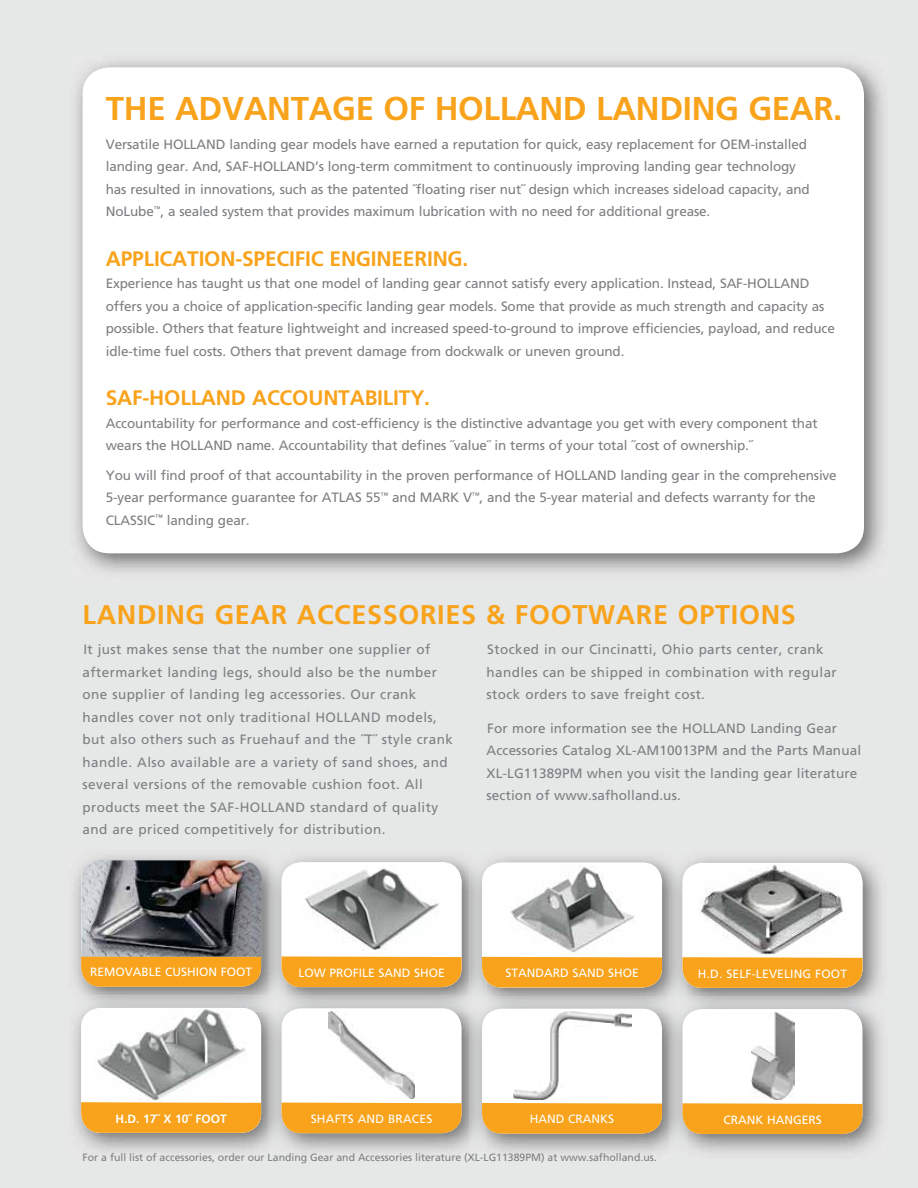
<style>
.page{position:relative;width:918px;height:1188px;background:#fff}
.page>*{position:absolute;margin:0;border:0;box-sizing:border-box;transform-origin:0 0}
.t1{font:700 33px "Frutiger";letter-spacing:-.01em;color:#f8a31b}
.t2{font:700 27px "Frutiger";letter-spacing:.025em;color:#f8a31b}
.t3{font:700 21px "Frutiger";letter-spacing:-.01em;color:#f8a31b}
.t4{font:13.5px/22.5px "Frutiger";letter-spacing:-.01em;color:#7c7e81}
.t5{font:13.5px/22.5px "Frutiger";letter-spacing:.03em;color:#7c7e81}
.t6{font:13.5px/22.5px "Frutiger";letter-spacing:.01em;color:#7c7e81}
.t7{font:12px "Frutiger";color:#fff}
.t8{font:700 12px "Frutiger";color:#fff}
.t9{font:10.5px "Frutiger";color:#7c7e81}
</style>
<div class="page">
<div style="left:1px;top:0;width:917px;height:1188px;background:#e6e7e7"></div>
<img style="left:76px;top:61px;width:807px;height:511px">
<div style="left:83px;top:67px;width:781px;height:486px;background:#fff;border-radius:27px"></div>
<img style="left:74px;top:856px;width:195px;height:139px">
<div style="left:81px;top:957px;width:180px;height:30px;background:#f8a31b"></div>
<img style="left:81px;top:860px;width:180px;height:97px">
<img style="left:74px;top:995px;width:195px;height:156px">
<div style="left:81px;top:1008px;width:180px;height:125px;background:#fff;border-radius:20px"></div>
<svg style="left:81px;top:1102px;width:180px;height:31px;background:#f5a523"></svg>
<img style="left:95px;top:1007px;width:153px;height:94px">
<img style="left:95px;top:1102px;width:69px;height:1px">
<img style="left:269px;top:857px;width:612px;height:139px">
<div style="left:282px;top:862px;width:180px;height:125px;background:#fff;border-radius:20px"></div>
<div style="left:282px;top:956px;width:180px;height:31px;background:#f8a31b"></div>
<img style="left:305px;top:868px;width:134px;height:83px">
<img style="left:269px;top:1012px;width:401px;height:140px">
<img style="left:287px;top:996px;width:182px;height:16px">
<div style="left:282px;top:1008px;width:180px;height:125px;background:#fff;border-radius:20px"></div>
<div style="left:282px;top:1103px;width:180px;height:30px;background:#f8a31b"></div>
<img style="left:329px;top:1012px;width:86px;height:86px">
<img style="left:469px;top:857px;width:18px;height:295px">
<div style="left:482px;top:863px;width:180px;height:124px;background:#fff;border-radius:20px"></div>
<div style="left:482px;top:957px;width:180px;height:30px;background:#f8a31b"></div>
<img style="left:511px;top:867px;width:123px;height:86px">
<img style="left:469px;top:996px;width:200px;height:16px">
<div style="left:482px;top:1009px;width:180px;height:125px;background:#fff;border-radius:20px"></div>
<svg style="left:482px;top:1103px;width:180px;height:31px;background:#f5a423"></svg>
<img style="left:514px;top:1011px;width:117px;height:89px">
<img style="left:670px;top:857px;width:17px;height:139px">
<div style="left:683px;top:863px;width:180px;height:125px;background:#fff;border-radius:20px"></div>
<svg style="left:683px;top:957px;width:180px;height:31px;background:#f5a524"></svg>
<img style="left:699px;top:865px;width:144px;height:91px">
<img style="left:670px;top:1013px;width:211px;height:139px">
<img style="left:687px;top:996px;width:183px;height:17px">
<div style="left:683px;top:1009px;width:180px;height:125px;background:#fff;border-radius:20px"></div>
<div style="left:683px;top:1103px;width:180px;height:31px;background:#f8a31b"></div>
<img style="left:751px;top:1012px;width:43px;height:88px">
<h1 class="t1" style="left:106px;top:95px;width:738px">THE ADVANTAGE OF HOLLAND LANDING GEAR.</h1>
<p class="t4" style="left:106px;top:134px;width:705px">Versatile HOLLAND landing gear models have earned a reputation for quick, easy replacement for OEM-installed landing gear. And, SAF-HOLLAND’s long-term commitment to continuously improving landing gear technology has resulted in innovations, such as the patented ˝floating riser nut˝ design which increases sideload capacity, and NoLube<sup>™</sup>, a sealed system that provides maximum lubrication with no need for additional grease.</p>
<h3 class="t3" style="left:106px;top:250px;width:364px">APPLICATION-SPECIFIC ENGINEERING.</h3>
<p class="t4" style="left:106px;top:273px;width:731px">Experience has taught us that one model of landing gear cannot satisfy every application. Instead, SAF-HOLLAND offers you a choice of application-specific landing gear models. Some that provide as much strength and capacity as possible. Others that feature lightweight and increased speed-to-ground to improve efficiencies, payload, and reduce idle-time fuel costs. Others that prevent damage from dockwalk or uneven ground.</p>
<h3 class="t3" style="left:106px;top:390px;width:326px">SAF-HOLLAND ACCOUNTABILITY.</h3>
<p class="t4" style="left:106px;top:413px;width:713px">Accountability for performance and cost-efficiency is the distinctive advantage you get with every component that wears the HOLLAND name. Accountability that defines ˝value˝ in terms of your total ˝cost of ownership.˝</p>
<p class="t4" style="left:106px;top:465px;width:732px">You will find proof of that accountability in the proven performance of HOLLAND landing gear in the comprehensive<br>5-year performance guarantee for ATLAS 55<sup>™</sup> and MARK V<sup>™</sup>, and the 5-year material and defects warranty for the<br>CLASSIC<sup>™</sup> landing gear.</p>
<h2 class="t2" style="left:83px;top:604px;width:715px">LANDING GEAR ACCESSORIES &amp; FOOTWARE OPTIONS</h2>
<p class="t5" style="left:83px;top:639px;width:372px">It just makes sense that the number one supplier of aftermarket landing legs, should also be the number one supplier of landing leg accessories. Our crank handles cover not only traditional HOLLAND models, but also others such as Fruehauf and the ˝T˝ style crank handle. Also available are a variety of sand shoes, and several versions of the removable cushion foot. All products meet the SAF-HOLLAND standard of quality and are priced competitively for distribution.</p>
<p class="t5" style="left:487px;top:639px;width:352px">Stocked in our Cincinatti, Ohio parts center, crank handles can be shipped in combination with regular stock orders to save freight cost.</p>
<p class="t6" style="left:487px;top:718px;width:376px">For more information see the HOLLAND Landing Gear Accessories Catalog XL-AM10013PM and the Parts Manual XL-LG11389PM when you visit the landing gear literature section of www.safholland.us.</p>
<p class="t7" style="left:90px;top:967px;width:164px">REMOVABLE CUSHION FOOT</p>
<p class="t7" style="left:298px;top:968px;width:148px">LOW PROFILE SAND SHOE</p>
<p class="t7" style="left:505px;top:968px;width:135px">STANDARD SAND SHOE</p>
<p class="t7" style="left:698px;top:969px;width:151px">H.D. SELF-LEVELING FOOT</p>
<p class="t8" style="left:115px;top:1114px;width:113px">H.D. 17˝ X 10˝ FOOT</p>
<p class="t7" style="left:311px;top:1114px;width:123px">SHAFTS AND BRACES</p>
<p class="t7" style="left:530px;top:1114px;width:86px">HAND CRANKS</p>
<p class="t7" style="left:723px;top:1115px;width:100px">CRANK HANGERS</p>
<p class="t9" style="left:83px;top:1154px;width:576px">For a full list of accessories, order our Landing Gear and Accessories literature (XL-LG11389PM) at www.safholland.us.</p>
</div>
